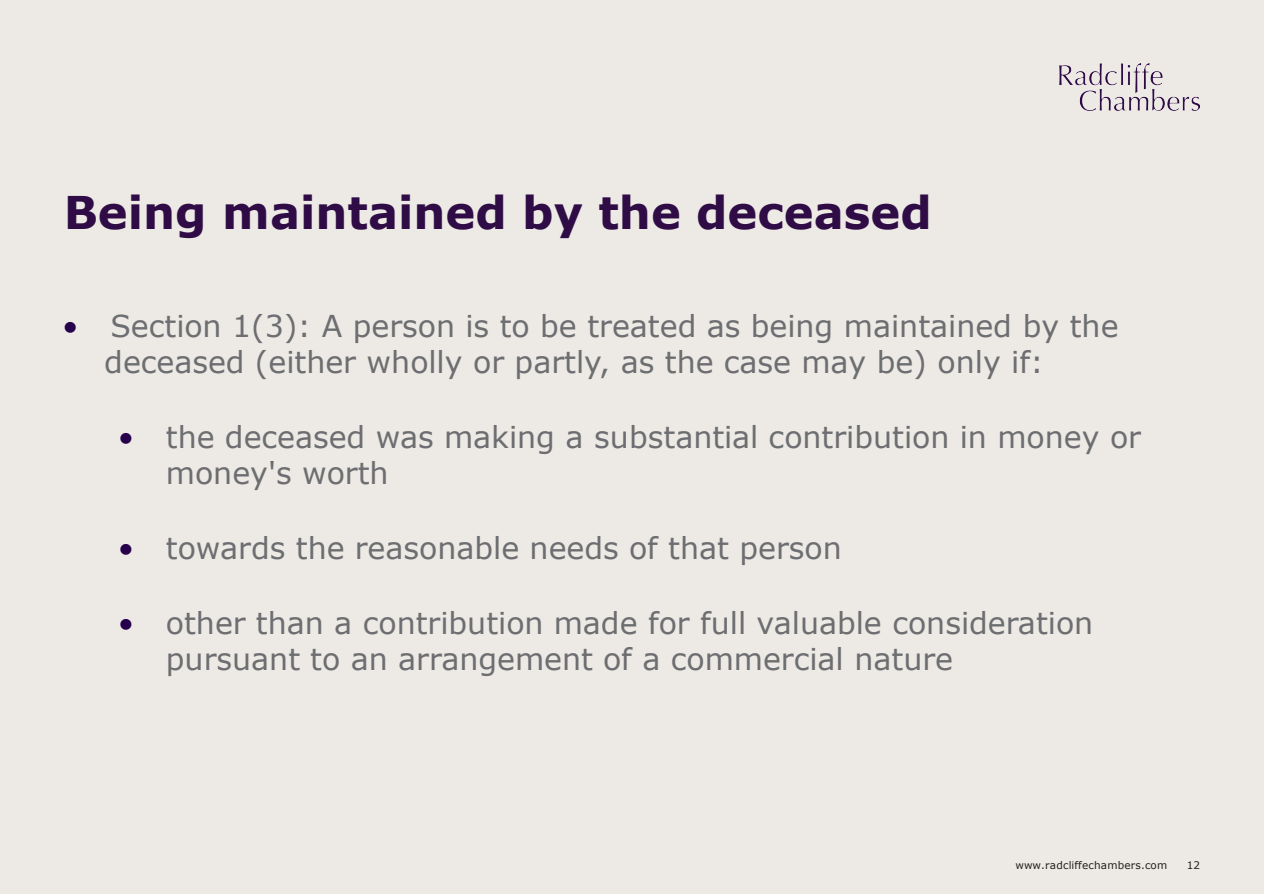
<style>
.page{position:relative;width:1264px;height:894px;background:#fff}
.page>*{position:absolute;margin:0;border:0;box-sizing:border-box;transform-origin:0 0}
.t1{font:700 45px "Verdana";color:#2f0c46}
.t2{font:30px/36px "Verdana";color:#6d6e71}
.t3{font:10.5px "Verdana";letter-spacing:.015em;color:#231f20}
.s1{color:#26004b}
</style>
<div class="page">
<div style="left:0;top:0;width:1263px;height:893px;background:#edeae5"></div>
<img style="left:1059px;top:64px;width:140px;height:46px">
<h2 class="t1" style="left:64px;top:181px;width:869px">Being maintained by the deceased</h2>
<p class="t2" style="left:104px;top:307px;width:1015px;text-indent:-42px"><span class="s1">•</span> Section 1(3): A person is to be treated as being maintained by the deceased (either wholly or partly, as the case may be) only if:</p>
<p class="t2" style="left:166px;top:418px;width:976px;text-indent:-48px"><span class="s1">•</span> the deceased was making a substantial contribution in money or money's worth</p>
<p class="t2" style="left:118px;top:530px;width:725px"><span class="s1">•</span> towards the reasonable needs of that person</p>
<p class="t2" style="left:166px;top:604px;width:928px;text-indent:-48px"><span class="s1">•</span> other than a contribution made for full valuable consideration pursuant to an arrangement of a commercial nature</p>
<p class="t3" style="left:1015px;top:858px;width:153px">www.radcliffechambers.com</p>
<p class="t3" style="left:1186px;top:858px;width:15px">12</p>
</div>
